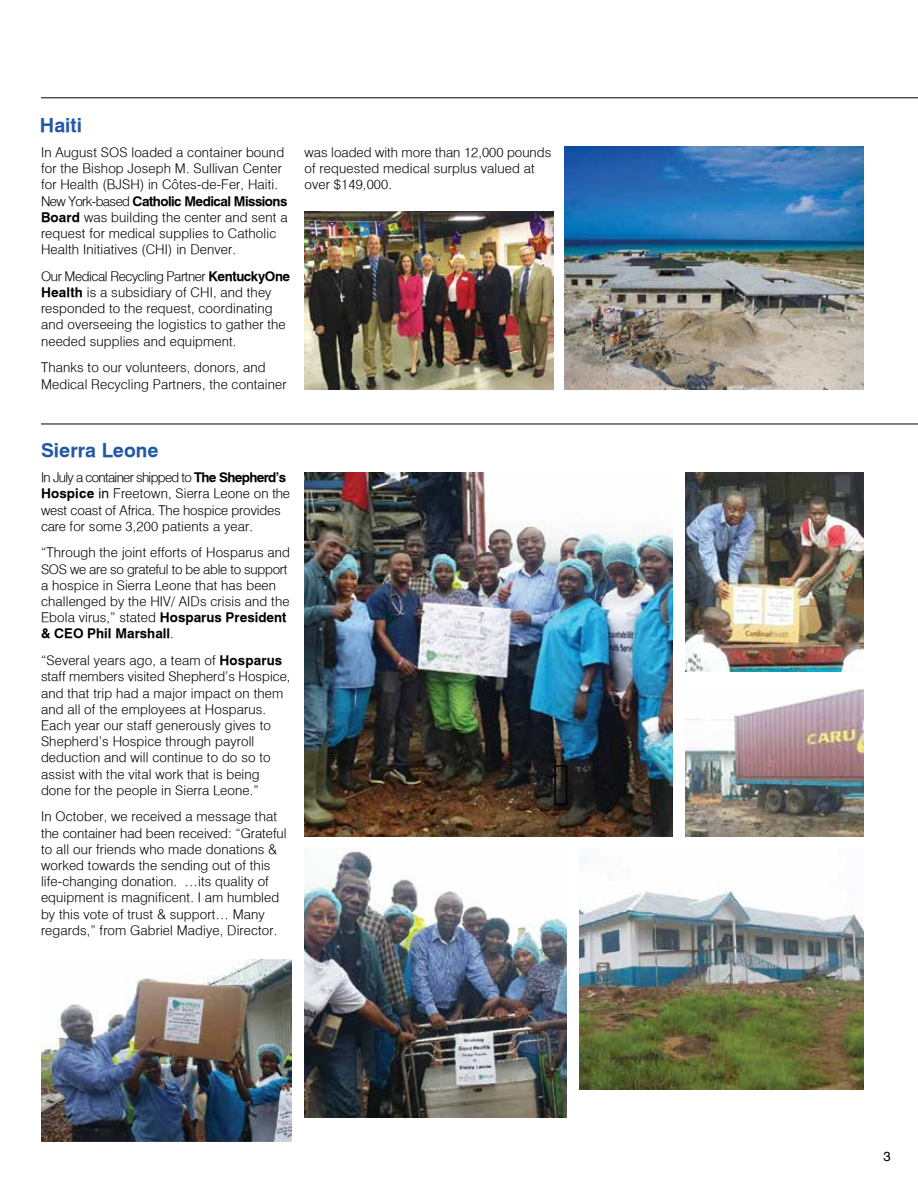
<style>
.page{position:relative;width:918px;height:1188px;background:#fff}
.page>*{position:absolute;margin:0;border:0;box-sizing:border-box;transform-origin:0 0}
.t1{font:700 19.5px "Geneva";color:#2258a4}
.t2{font:13.5px/16.2px "Geneva Lght";letter-spacing:.01em;color:#000}
.t3{font:13.5px/16.2px "Geneva Lght";letter-spacing:-.01em;color:#000}
.t4{font:700 13.5px "Geneva";letter-spacing:-.04em;color:#000}
.t5{font:700 13.5px "Geneva";color:#000}
.t6{font:13.5px "Geneva";color:#000}
.s1{font-family:"Geneva Lght";font-weight:400}
.s2{font-family:"Geneva";font-weight:700}
.s3{font-family:"Geneva"}
</style>
<div class="page">
<hr style="left:41px;top:97px;width:877px;height:1px;background:#000">
<img style="left:565px;top:147px;width:299px;height:243px">
<img style="left:305px;top:212px;width:249px;height:178px">
<hr style="left:41px;top:424px;width:877px;height:1px;background:#000">
<img style="left:41px;top:959px;width:251px;height:183px">
<img style="left:580px;top:856px;width:284px;height:234px">
<img style="left:305px;top:472px;width:368px;height:365px">
<img style="left:686px;top:689px;width:178px;height:148px">
<img style="left:686px;top:472px;width:178px;height:199px">
<img style="left:305px;top:849px;width:262px;height:269px">
<div style="left:554px;top:765px;width:13px;height:40px;border:2px solid #000"></div>
<h1 class="t1" style="left:40px;top:113px;width:44px">Haiti</h1>
<p class="t2" style="left:41px;top:144px;width:245px">In August SOS loaded a container bound for the Bishop Joseph M. Sullivan Center for Health (BJSH) in Côtes-de-Fer, Haiti.</p>
<p class="t4" style="left:41px;top:193px;width:248px"><span class="s1">New York-based</span> Catholic Medical Missions</p>
<p class="t2" style="left:41px;top:209px;width:248px"><span class="s2">Board</span> was building the center and sent a request for medical supplies to Catholic<br>Health Initiatives (CHI) in Denver.</p>
<p class="t2" style="left:41px;top:268px;width:251px">Our Medical Recycling Partner <span class="s2">KentuckyOne Health</span> is a subsidiary of CHI, and they responded to the request, coordinating and overseeing the logistics to gather the needed supplies and equipment.</p>
<p class="t2" style="left:41px;top:359px;width:247px">Thanks to our volunteers, donors, and<br>Medical Recycling Partners, the container</p>
<p class="t2" style="left:305px;top:144px;width:248px">was loaded with more than 12,000 pounds of requested medical surplus valued at over $149,000.</p>
<h1 class="t1" style="left:41px;top:439px;width:119px">Sierra Leone</h1>
<p class="t3" style="left:41px;top:469px;width:250px">In July a container shipped to <span class="s2">The Shepherd’s Hospice</span> <span class="s3">in</span> Freetown, Sierra Leone on the west coast of Africa. The hospice provides care for some 3,200 patients a year.</p>
<p class="t2" style="left:41px;top:544px;width:250px">“Through the joint efforts of Hosparus and SOS we are so grateful to be able to support a hospice in Sierra Leone that has been challenged by the HIV/ AIDs crisis and the Ebola virus,” stated <span class="s2">Hosparus President</span></p>
<p class="t5" style="left:41px;top:626px;width:134px">&amp; CEO Phil Marshall<span class="s1">.</span></p>
<p class="t2" style="left:41px;top:652px;width:251px">“Several years ago, a team of <span class="s2">Hosparus </span>staff members visited Shepherd’s Hospice, and that trip had a major impact on them and all of the employees at Hosparus.<br>Each year our staff generously gives to Shepherd’s Hospice through payroll deduction and will continue to do so to assist with the vital work that is being done for the people in Sierra Leone.”</p>
<p class="t2" style="left:41px;top:808px;width:247px">In October, we received a message that the container had been received: “Grateful to all our friends who made donations &amp; worked towards the sending out of this life-changing donation. …its quality of equipment is magnificent. I am humbled by this vote of trust &amp; support… Many regards,” from Gabriel Madiye, Director.</p>
<p class="t6" style="left:884px;top:1148px;width:9px">3</p>
</div>
